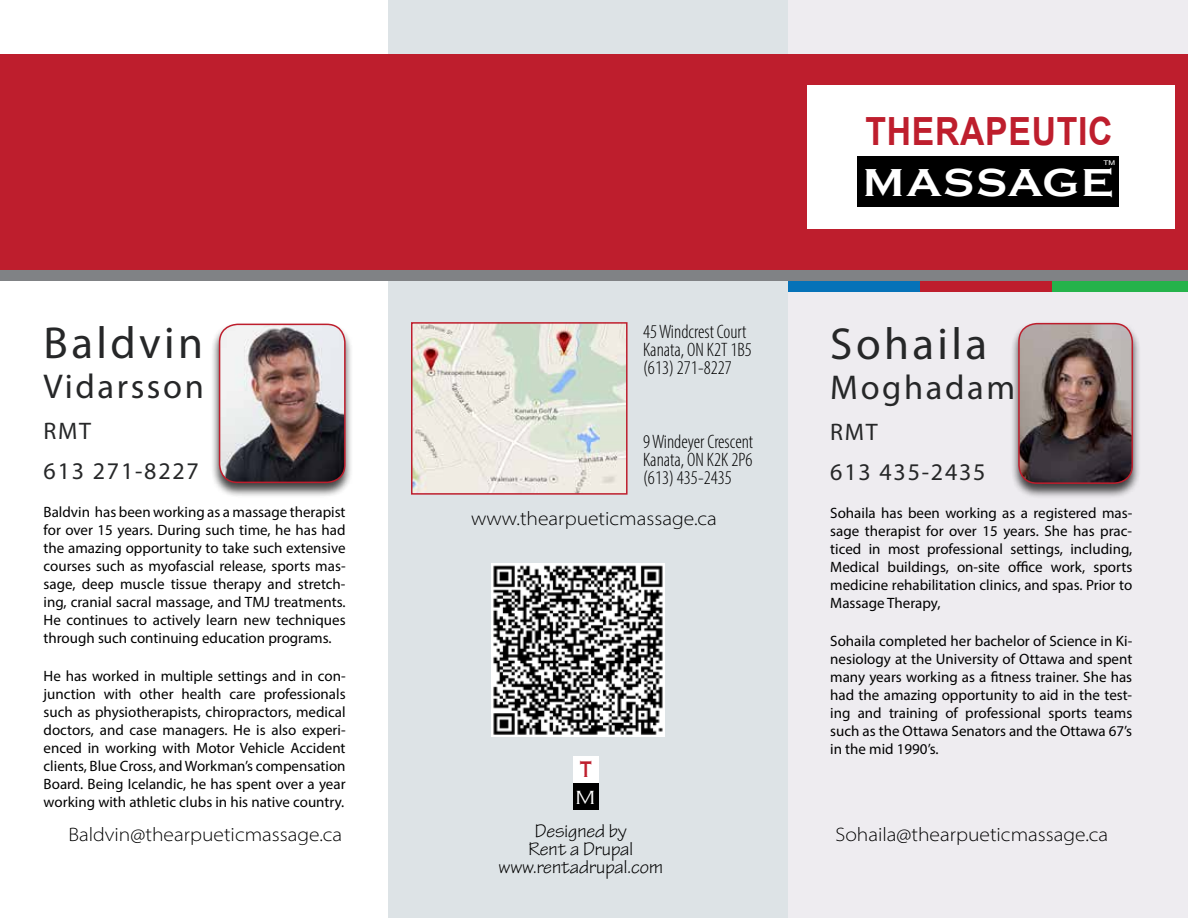
<style>
.page{position:relative;width:1188px;height:918px;background:#fff}
.page>*{position:absolute;margin:0;border:0;box-sizing:border-box;transform-origin:0 0}
.t1{font:45px "Myriad Pro";letter-spacing:.075em;color:#262728}
.t2{font:700 40.05px "Copperplate Gothic";letter-spacing:.045em;color:#fff;scale:1.07 1}
.t3{font:700 38.85px "Arial";letter-spacing:.02em;color:#be1e2d;scale:.87 1}
.t4{font:34.5px "Myriad Pro";letter-spacing:.075em;color:#262728}
.t5{font:24px/40.5px "Myriad Pro";letter-spacing:.075em;color:#262728}
.t6{font:700 23.25px "Copperplate Gothic";color:#be1e2d;scale:.73 1}
.t7{font:300 19.65px "Copperplate Gothic";color:#fff;scale:1.14 1}
.t8{font:300 condensed 19.5px/18px "Myriad Pro";color:#000}
.t9{font:300 semi-expanded 19.5px "Myriad Pro";color:#000}
.t10{font:19.5px/18px "Tekton Pro";color:#000;text-align:center}
.t11{font:15px/18px "Myriad Pro";color:#000;text-align:justify}
.t12{font:6.45px "Helvetica";color:#fff;scale:1.24 1}
</style>
<div class="page">
<div style="left:787px;top:0;width:401px;height:918px;background:#eeecf0"></div>
<div style="left:389px;top:0;width:399px;height:918px;background:#dde3e6"></div>
<div style="left:1010px;top:321px;width:131px;height:178px;background:#000;opacity:.73"></div>
<img style="left:1019px;top:324px;width:113px;height:159px">
<div style="left:1018px;top:323px;width:115px;height:161px;border:2px solid #be1e2d;border-radius:18px"></div>
<div style="left:0;top:54px;width:1188px;height:216px;background:#be1e2d"></div>
<div style="left:0;top:270px;width:1188px;height:11px;background:#808285"></div>
<div style="left:788px;top:281px;width:132px;height:11px;background:#0672b8"></div>
<div style="left:920px;top:281px;width:133px;height:11px;background:#be1e2d"></div>
<div style="left:1053px;top:281px;width:135px;height:11px;background:#25b34b"></div>
<img style="left:414px;top:325px;width:211px;height:167px">
<div style="left:411px;top:322px;width:217px;height:173px;border:2px solid #be1e2d"></div>
<div style="left:211px;top:322px;width:143px;height:176px;background:#000;opacity:.73"></div>
<img style="left:220px;top:324px;width:125px;height:158px">
<div style="left:219px;top:324px;width:127px;height:159px;border:2px solid #be1e2d;border-radius:18px"></div>
<div style="left:573px;top:783px;width:26px;height:27px;background:#000"></div>
<div style="left:573px;top:756px;width:26px;height:27px;background:#fff"></div>
<img style="left:492px;top:564px;width:172px;height:172px">
<div style="left:808px;top:85px;width:367px;height:144px;background:#fff"></div>
<div style="left:858px;top:157px;width:261px;height:50px;background:#000"></div>
<h1 class="t1" style="left:44px;top:315px;width:161px">Baldvin</h1>
<h3 class="t4" style="left:44px;top:365px;width:162px">Vidarsson</h3>
<h3 class="t5" style="left:44px;top:410px;width:157px">RMT<br>613 271-8227</h3>
<p class="t11" style="left:44px;top:502px;width:304px">Baldvin has been working as a massage therapist for over 15 years. During such time, he has had the amazing opportunity to take such extensive courses such as myofascial release, sports mas&shy;sage, deep muscle tissue therapy and stretch&shy;ing, cranial sacral massage, and TMJ treatments.<br>He continues to actively learn new techniques through such continuing education programs.</p>
<p class="t11" style="left:44px;top:667px;width:304px">He has worked in multiple settings and in con&shy;junction with other health care professionals such as physiotherapists, chiropractors, medical doctors, and case managers. He is also experi&shy;enced in working with Motor Vehicle Accident clients, Blue Cross, and Workman’s compensation Board. Being Icelandic, he has spent over a year working with athletic clubs in his native country.</p>
<h3 class="t8" style="left:643px;top:323px;width:110px">45 Windcrest Court<br>Kanata, ON K2T 1B5 (613) 271-8227</h3>
<h3 class="t8" style="left:643px;top:433px;width:111px;text-align:justify">9 Windeyer Crescent Kanata, ON K2K 2P6 (613) 435-2435</h3>
<h3 class="t9" style="left:471px;top:507px;width:247px">www.thearpueticmassage.ca</h3>
<h3 class="t6" style="left:580px;top:757px;width:17px">T</h3>
<h3 class="t7" style="left:575px;top:787px;width:19px">M</h3>
<h3 class="t3" style="left:865px;top:106px;width:286px">THERAPEUTIC</h3>
<h2 class="t2" style="left:863px;top:161px;width:236px">MASSAGE</h2>
<p class="t12" style="left:1103px;top:158px;width:11px">TM</p>
<h1 class="t1" style="left:830px;top:316px;width:158px">Sohaila</h1>
<h3 class="t4" style="left:830px;top:366px;width:186px">Moghadam</h3>
<h3 class="t5" style="left:830px;top:411px;width:157px">RMT<br>613 435-2435</h3>
<p class="t11" style="left:830px;top:503px;width:304px">Sohaila has been working as a registered mas&shy;sage therapist for over 15 years. She has prac&shy;ticed in most professional settings, including, Medical buildings, on-site office work, sports medicine rehabilitation clinics, and spas. Prior to Massage Therapy,</p>
<p class="t11" style="left:830px;top:632px;width:304px">Sohaila completed her bachelor of Science in Ki&shy;nesiology at the University of Ottawa and spent many years working as a fitness trainer. She has had the amazing opportunity to aid in the test&shy;ing and training of professional sports teams such as the Ottawa Senators and the Ottawa 67’s in the mid 1990’s.</p>
<h3 class="t10" style="left:499px;top:822px;width:166px">Designed by<br>Rent a Drupal www.rentadrupal.com</h3>
<h3 class="t9" style="left:68px;top:823px;width:275px">Baldvin@thearpueticmassage.ca</h3>
<h3 class="t9" style="left:835px;top:823px;width:274px">Sohaila@thearpueticmassage.ca</h3>
</div>
